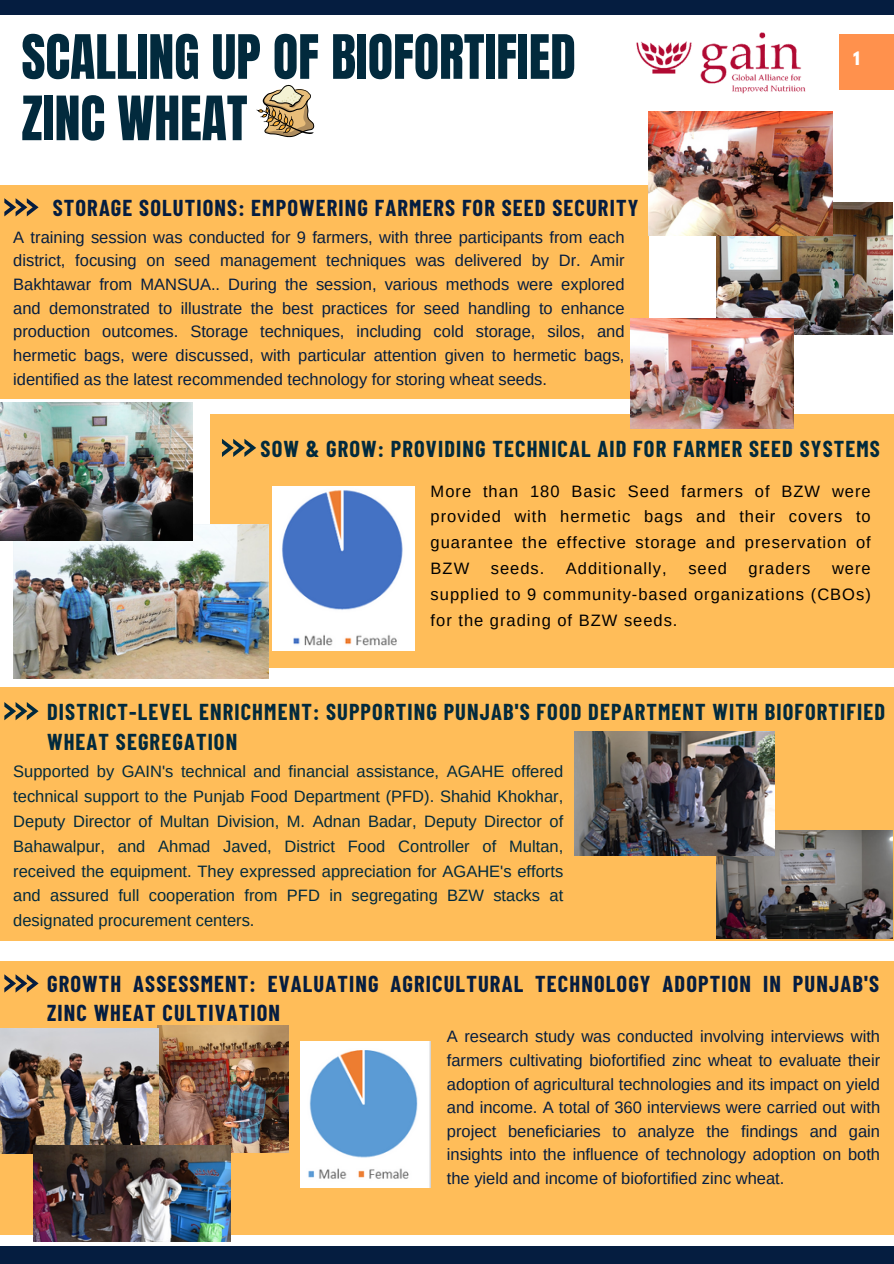
<style>
.page{position:relative;width:894px;height:1264px;background:#fff}
.page>*{position:absolute;margin:0;border:0;box-sizing:border-box;transform-origin:0 0}
.t1{font:51.9px/61.3px "Anton";color:#022a3d}
.t2{font:700 22.5px/29.2px "Barlow Condensed";letter-spacing:.05em;color:#022a3d}
.t3{font:700 22.5px/29.2px "Barlow Condensed";letter-spacing:.05em;color:#051d40}
.t4{font:16.5px/23.7px "Arimo";color:#051d40;text-align:justify}
.t5{font:16.5px/24.8px "Arimo";color:#022a3d;text-align:justify}
.t6{font:16.5px/25.8px "Arimo";letter-spacing:.06em;color:#000;text-align:justify}
.t7{font:700 16.5px "League Spartan";color:#fff}
</style>
<div class="page">
<div style="left:210px;top:414px;width:683px;height:253px;background:#ffbd59"></div>
<div style="left:0;top:185px;width:648px;height:213px;background:#ffbd59"></div>
<svg style="left:4px;top:198px;width:35px;height:18px"></svg>
<div style="left:0;top:0;width:893px;height:15px;background:#051d40"></div>
<div style="left:0;top:1246px;width:893px;height:17px;background:#051d40"></div>
<div style="left:839px;top:34px;width:54px;height:55px;background:#ff914d"></div>
<img style="left:716px;top:202px;width:175px;height:132px">
<img style="left:630px;top:319px;width:162px;height:109px">
<img style="left:648px;top:111px;width:184px;height:124px">
<svg style="left:222px;top:439px;width:34px;height:18px"></svg>
<div style="left:0;top:687px;width:893px;height:253px;background:#ffbd59"></div>
<div style="left:0;top:961px;width:893px;height:273px;background:#ffbd59"></div>
<svg style="left:4px;top:702px;width:35px;height:18px"></svg>
<svg style="left:4px;top:974px;width:35px;height:18px"></svg>
<img style="left:300px;top:1041px;width:130px;height:146px">
<svg style="left:256px;top:84px;width:59px;height:54px"></svg>
<img style="left:716px;top:830px;width:175px;height:108px">
<img style="left:574px;top:731px;width:200px;height:124px">
<img style="left:13px;top:524px;width:256px;height:154px">
<img style="left:0;top:402px;width:192px;height:139px">
<img style="left:158px;top:1025px;width:130px;height:127px">
<img style="left:272px;top:486px;width:142px;height:164px">
<img style="left:0;top:1028px;width:158px;height:125px">
<img style="left:34px;top:1145px;width:197px;height:96px">
<img style="left:636px;top:32px;width:171px;height:80px">
<p class="t1" style="left:21px;top:27px;width:555px">SCALLING UP OF BIOFORTIFIED<br>ZINC WHEAT</p>
<p class="t3" style="left:53px;top:193px;width:587px">STORAGE SOLUTIONS: EMPOWERING FARMERS FOR SEED SECURITY</p>
<p class="t4" style="left:13px;top:225px;width:612px">A training session was conducted for 9 farmers, with three participants from each district, focusing on seed management techniques was delivered by Dr. Amir Bakhtawar from MANSUA.. During the session, various methods were explored and demonstrated to illustrate the best practices for seed handling to enhance production outcomes. Storage techniques, including cold storage, silos, and hermetic bags, were discussed, with particular attention given to hermetic bags, identified as the latest recommended technology for storing wheat seeds.</p>
<p class="t7" style="left:852px;top:51px;width:8px">1</p>
<h2 class="t2" style="left:260px;top:433px;width:620px">SOW &amp; GROW: PROVIDING TECHNICAL AID FOR FARMER SEED SYSTEMS</h2>
<p class="t6" style="left:430px;top:478px;width:441px">More than 180 Basic Seed farmers of BZW were provided with hermetic bags and their covers to guarantee the effective storage and preservation of BZW</p>
<p class="t6" style="left:490px;top:555px;width:55px">seeds.</p>
<p class="t6" style="left:565px;top:555px;width:102px">Additionally,</p>
<p class="t6" style="left:688px;top:555px;width:40px">seed</p>
<p class="t6" style="left:748px;top:555px;width:63px">graders</p>
<p class="t6" style="left:430px;top:555px;width:441px;text-indent:401px">were supplied to 9 community-based organizations (CBOs) for the grading of BZW seeds.</p>
<p class="t2" style="left:47px;top:696px;width:839px">DISTRICT-LEVEL ENRICHMENT: SUPPORTING PUNJAB'S FOOD DEPARTMENT WITH BIOFORTIFIED<br>WHEAT SEGREGATION</p>
<p class="t5" style="left:13px;top:759px;width:551px">Supported by GAIN's technical and financial assistance, AGAHE offered technical support to the Punjab Food Department (PFD). Shahid Khokhar, Deputy Director of Multan Division, M. Adnan Badar, Deputy Director of Bahawalpur, and Ahmad Javed, District Food Controller of Multan, received the equipment. They expressed appreciation for AGAHE's efforts and assured full cooperation from PFD in segregating BZW stacks at designated procurement centers.</p>
<p class="t3" style="left:47px;top:967px;width:833px">GROWTH ASSESSMENT: EVALUATING AGRICULTURAL TECHNOLOGY ADOPTION IN PUNJAB'S<br>ZINC WHEAT CULTIVATION</p>
<p class="t4" style="left:447px;top:1024px;width:434px">A research study was conducted involving interviews with farmers cultivating biofortified zinc wheat to evaluate their adoption of agricultural technologies and its impact on yield and income. A total of 360 interviews were carried out with project beneficiaries to analyze the findings and gain insights into the influence of technology adoption on both the yield and income of biofortified zinc wheat.</p>
</div>
